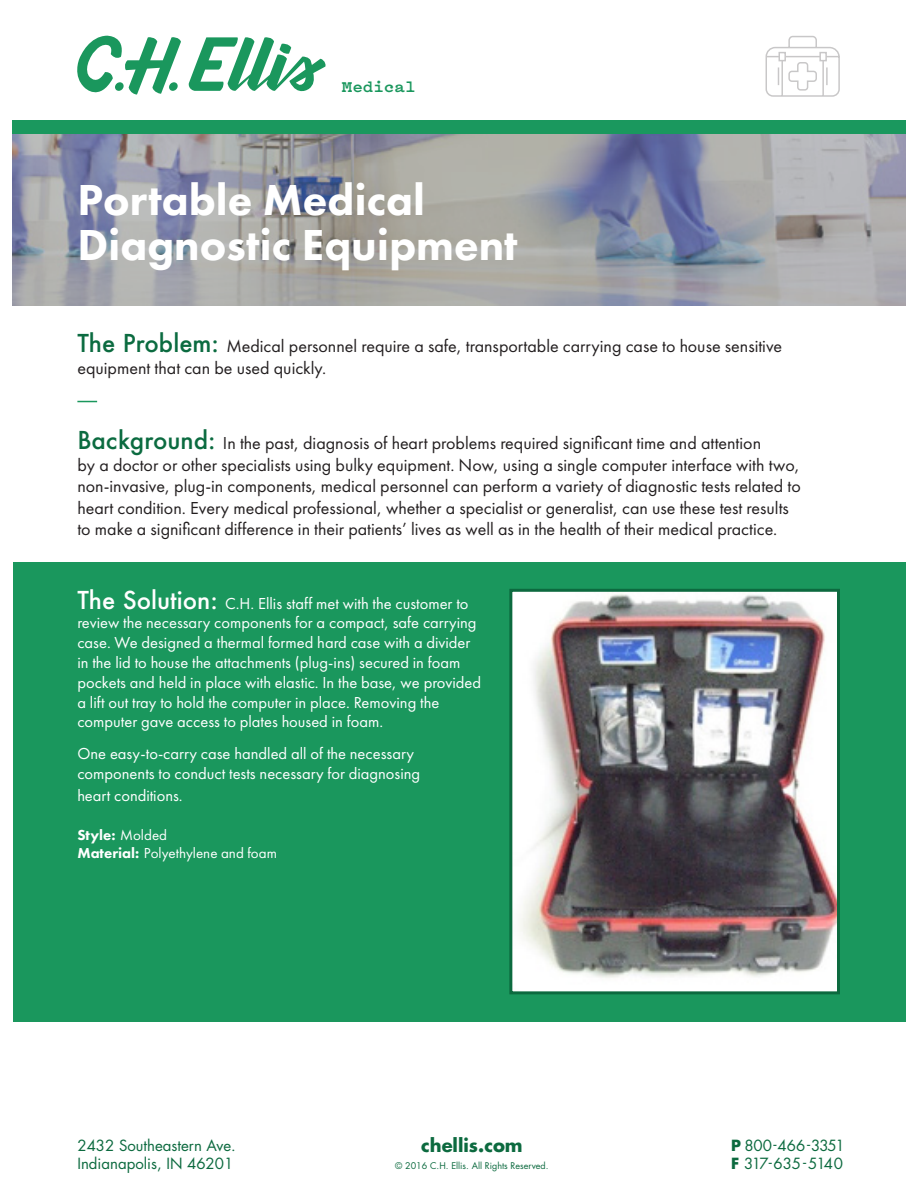
<style>
.page{position:relative;width:918px;height:1188px;background:#fff}
.page>*{position:absolute;margin:0;border:0;box-sizing:border-box;transform-origin:0 0}
.t1{font:800 45px "Futura PT";color:#fff}
.t2{font:18px/21.6px "Futura PT";color:#231f20}
.t3{font:700 18px "Futura Std";color:#0c6a3f}
.t4{font:700 17.1px "Pitch";color:#1a975d}
.t5{font:16.5px/19.8px "Futura PT";color:#fff}
.t6{font:15px/18px "Futura Std";color:#0c6a3f}
.t7{font:15px "Futura PT";color:#fff}
.t8{font:15px/18px "Futura Std";letter-spacing:-.075em;color:#0c6a3f}
.t9{font:800 15px "Futura PT";color:#fff}
.t10{font:9px "Futura Std";color:#0c6a3f}
.s1{font-family:"Futura";font-weight:500;font-size:24px;color:#0b6b40}
.s2{font-family:"Futura";font-weight:500;font-size:24px}
.s3{font-weight:400}
.s4{font-weight:800}
.s5{font-weight:700}
</style>
<div class="page">
<svg style="left:765px;top:35px;width:75px;height:62px"></svg>
<svg style="left:12px;top:134px;width:894px;height:172px;background:#9d9ea6"></svg>
<div style="left:12px;top:120px;width:894px;height:14px;background:#1a985e"></div>
<svg style="left:77px;top:35px;width:104px;height:60px"></svg>
<svg style="left:188px;top:37px;width:138px;height:55px"></svg>
<div style="left:169px;top:82px;width:9px;height:9px;background:#1a975d;border-radius:50%"></div>
<div style="left:115px;top:82px;width:9px;height:9px;background:#1a975d;border-radius:50%"></div>
<svg style="left:77px;top:401px;width:20px;height:1px"></svg>
<div style="left:13px;top:562px;width:892px;height:460px;background:#1a975d"></div>
<img style="left:513px;top:593px;width:323px;height:397px">
<div style="left:509px;top:589px;width:331px;height:405px;border:3px solid #0c6a3f"></div>
<p class="t4" style="left:342px;top:75px;width:75px">Medical</p>
<p class="t1" style="left:77px;top:172px;width:349px">Portable Medical</p>
<p class="t1" style="left:77px;top:217px;width:442px">Diagnostic Equipment</p>
<p class="t2" style="left:77px;top:335px;width:706px"><span class="s1">The Problem:</span> Medical personnel require a safe, transportable carrying case to house sensitive equipment that can be used quickly.</p>
<p class="t2" style="left:77px;top:432px;width:685px"><span class="s1">Background:</span> In the past, diagnosis of heart problems required significant time and attention</p>
<p class="t2" style="left:77px;top:454px;width:724px">by a doctor or other specialists using bulky equipment. Now, using a single computer interface with two,</p>
<p class="t2" style="left:77px;top:475px;width:725px">non-invasive, plug-in components, medical personnel can perform a variety of diagnostic tests related to</p>
<p class="t2" style="left:77px;top:497px;width:713px">heart condition. Every medical professional, whether a specialist or generalist, can use these test results to make a significant difference in their patients’ lives as well as in the health of their medical practice.</p>
<p class="t5" style="left:77px;top:593px;width:393px"><span class="s2">The Solution:</span> C.H. Ellis staff met with the customer to</p>
<p class="t5" style="left:77px;top:613px;width:401px">review the necessary components for a compact, safe carrying case. We designed a thermal formed hard case with a divider</p>
<p class="t5" style="left:77px;top:653px;width:385px">in the lid to house the attachments (plug-ins) secured in foam</p>
<p class="t5" style="left:77px;top:672px;width:405px">pockets and held in place with elastic. In the base, we provided</p>
<p class="t5" style="left:77px;top:692px;width:363px">a lift out tray to hold the computer in place. Removing the</p>
<p class="t5" style="left:77px;top:712px;width:307px">computer gave access to plates housed in foam.</p>
<p class="t5" style="left:77px;top:744px;width:338px">One easy-to-carry case handled all of the necessary</p>
<p class="t5" style="left:77px;top:764px;width:344px">components to conduct tests necessary for diagnosing</p>
<p class="t5" style="left:77px;top:785px;width:107px">heart conditions.</p>
<p class="t9" style="left:77px;top:826px;width:91px">Style: <span class="s3">Molded</span></p>
<p class="t7" style="left:77px;top:844px;width:201px"><span class="s4">Material:</span> Polyethylene and foam</p>
<p class="t3" style="left:421px;top:1133px;width:103px">chellis.com</p>
<p class="t10" style="left:395px;top:1160px;width:155px">© 2016 C.H. Ellis. All Rights Reserved.</p>
<p class="t6" style="left:77px;top:1136px;width:160px">2432 Southeastern Ave.<br>Indianapolis, IN 46201</p>
<p class="t8" style="left:731px;top:1136px;width:115px"><span class="s5">P</span> 800 -466-3351<br><span class="s5">F</span> 317- 635-514 0</p>
</div>
